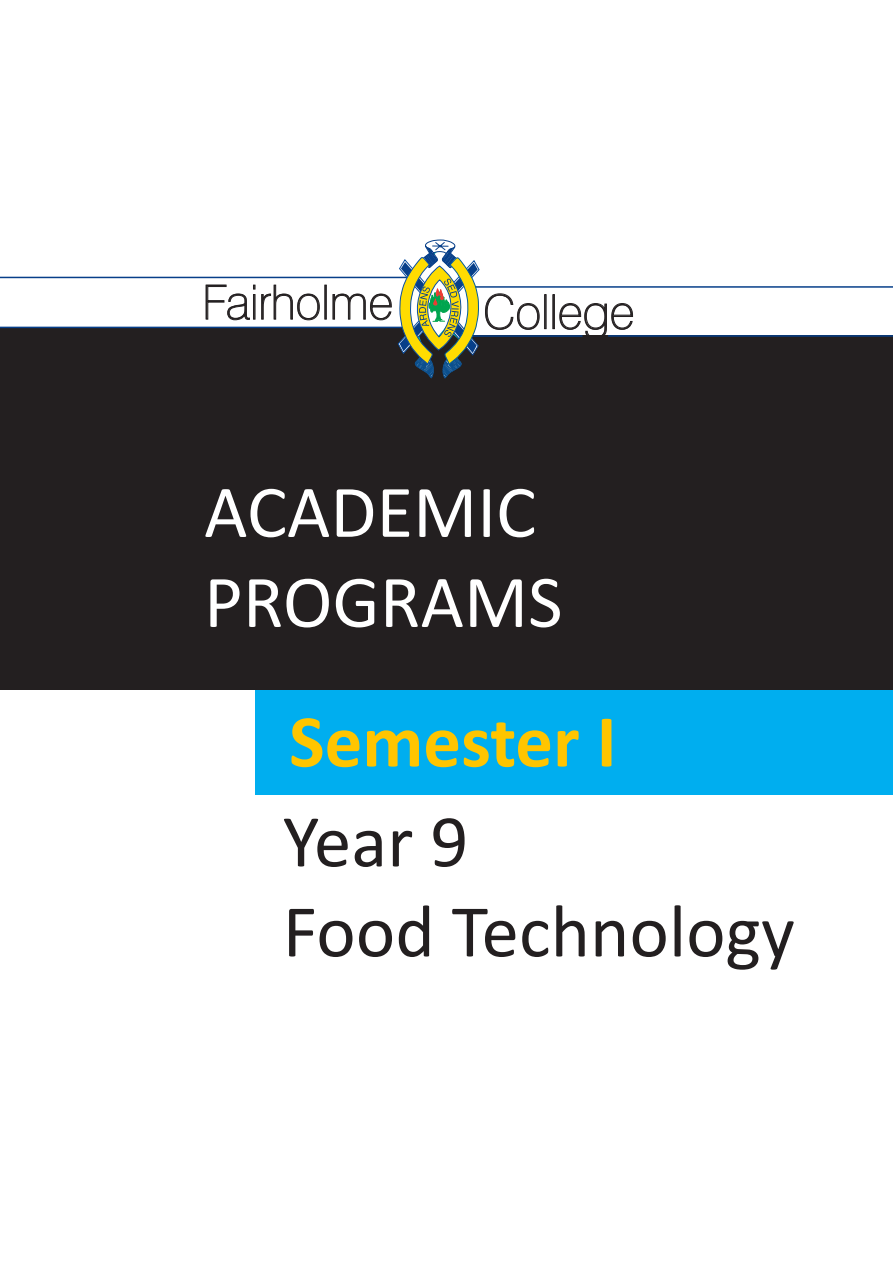
<style>
.page{position:relative;width:893px;height:1263px;background:#fff}
.page>*{position:absolute;margin:0;border:0;box-sizing:border-box;transform-origin:0 0}
.t1{font:75px "Calibri";color:#231f20}
.t2{font:75px "Calibri";color:#fff}
.t3{font:700 75px "Calibri";color:#ffc500}
.t4{font:100 47.4px "Swiss 721 BT";color:#231f20}
</style>
<div class="page">
<div style="left:255px;top:676px;width:638px;height:119px;background:#00aeef"></div>
<div style="left:0;top:310px;width:893px;height:379px;background:#231f20"></div>
<div style="left:0;top:277px;width:458px;height:49px;background:#fff"></div>
<div style="left:428px;top:287px;width:465px;height:48px;background:#fff"></div>
<hr style="left:475px;top:286px;width:418px;height:2px;background:#073f89">
<hr style="left:0;top:277px;width:408px;height:1px;background:#073f89">
<hr style="left:0;top:327px;width:402px;height:1px;background:#073f89">
<svg style="left:205px;top:284px;width:50px;height:37px"></svg>
<svg style="left:261px;top:284px;width:59px;height:37px"></svg>
<div style="left:324px;top:285px;width:3px;height:35px;border:1px solid #231f20"></div>
<hr style="left:608px;top:335px;width:285px;height:2px;background:#073f89">
<svg style="left:332px;top:240px;width:301px;height:138px"></svg>
<div style="left:491px;top:341px;width:108px;height:32px;background:#231f20"></div>
<p class="t4" style="left:202px;top:273px;width:192px">Fairholme</p>
<p class="t4" style="left:483px;top:283px;width:153px">College</p>
<p class="t2" style="left:204px;top:460px;width:333px">ACADEMIC</p>
<p class="t2" style="left:204px;top:550px;width:360px">PROGRAMS</p>
<p class="t3" style="left:289px;top:688px;width:329px">Semester I</p>
<p class="t1" style="left:283px;top:789px;width:187px">Year 9</p>
<p class="t1" style="left:283px;top:879px;width:514px">Food Technology</p>
</div>
